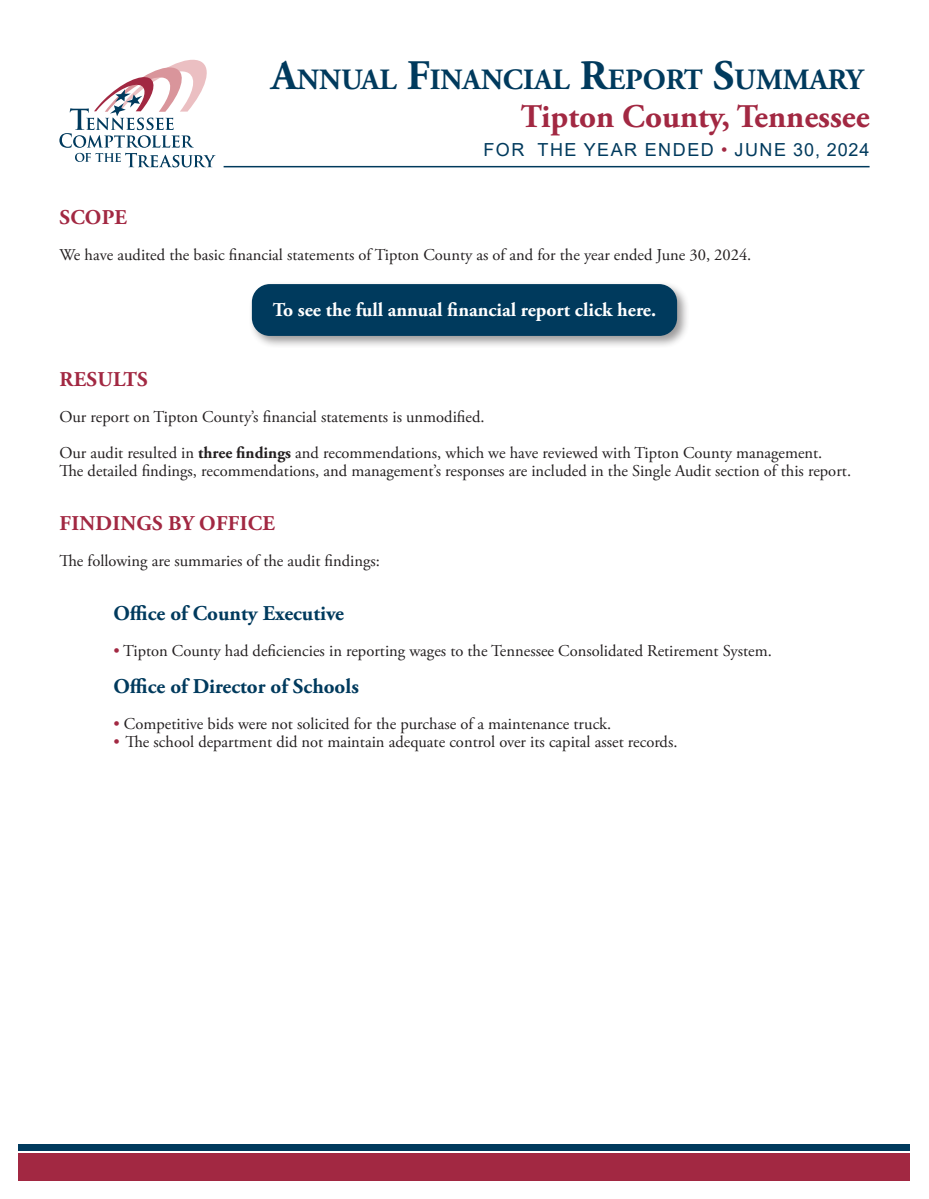
<style>
.page{position:relative;width:929px;height:1199px;background:#fff}
.page>*{position:absolute;margin:0;border:0;box-sizing:border-box;transform-origin:0 0}
.t1{font:700 33px "Adobe Garamond Pro";color:#a22842}
.t2{font:700 29.4px "Adobe Garamond Pro";color:#003a5d}
.t3{font:700 21px "Adobe Garamond Pro";color:#003a5d}
.t4{font:700 21px "Adobe Garamond Pro";letter-spacing:.015em;color:#a22842}
.t5{font:700 19.5px "Adobe Garamond Pro";color:#fff}
.t6{font:18px "Arial";letter-spacing:.085em;color:#003a5d}
.t7{font:16.5px "Adobe Garamond Pro";color:#231f20}
.s1{font-size:42px}
.s2{color:#a22842}
.s3{font-weight:700}
</style>
<div class="page">
<svg style="left:59px;top:60px;width:157px;height:107px"></svg>
<hr style="left:224px;top:166px;width:645px;height:1px;background:#003a5d">
<div style="left:19px;top:1153px;width:891px;height:27px;background:#a22842"></div>
<div style="left:19px;top:1144px;width:891px;height:6px;background:#003a5d"></div>
<div style="left:248px;top:281px;width:442px;height:68px;background:#231f20;opacity:.45"></div>
<div style="left:252px;top:284px;width:425px;height:52px;background:#003a5d;border-radius:18px"></div>
<p class="t2" style="left:271px;top:63px;width:593px"><span class="s1">A</span>NNUAL <span class="s1">F</span>INANCIAL <span class="s1">R</span>EPORT <span class="s1">S</span>UMMARY</p>
<p class="t1" style="left:521px;top:97px;width:350px">Tipton County, Tennessee</p>
<p class="t6" style="left:483px;top:138px;width:388px">FOR THE YEAR ENDED <span class="s2">•</span> JUNE 30, 2024</p>
<p class="t4" style="left:60px;top:206px;width:69px">SCOPE</p>
<p class="t7" style="left:59px;top:245px;width:693px">We have audited the basic financial statements of Tipton County as of and for the year ended June 30, 2024.</p>
<p class="t5" style="left:273px;top:299px;width:385px">To see the full annual financial report click here.</p>
<p class="t4" style="left:60px;top:368px;width:90px">RESULTS</p>
<p class="t7" style="left:59px;top:407px;width:427px">Our report on Tipton County’s financial statements is unmodified.</p>
<p class="t7" style="left:59px;top:443px;width:764px">Our audit resulted in <span class="s3">three findings</span> and recommendations, which we have reviewed with Tipton County management.</p>
<p class="t7" style="left:59px;top:461px;width:793px">The detailed findings, recommendations, and management’s responses are included in the Single Audit section of this report.</p>
<p class="t4" style="left:60px;top:512px;width:217px">FINDINGS BY OFFICE</p>
<p class="t7" style="left:59px;top:551px;width:322px">The following are summaries of the audit findings:</p>
<p class="t3" style="left:113px;top:602px;width:232px">Office of County Executive</p>
<p class="t7" style="left:113px;top:641px;width:660px"><span class="s2">•</span> Tipton County had deficiencies in reporting wages to the Tennessee Consolidated Retirement System.</p>
<p class="t3" style="left:113px;top:674px;width:247px">Office of Director of Schools</p>
<p class="t7" style="left:113px;top:713px;width:499px"><span class="s2">•</span> Competitive bids were not solicited for the purchase of a maintenance truck.</p>
<p class="t7" style="left:113px;top:731px;width:565px"><span class="s2">•</span> The school department did not maintain adequate control over its capital asset records.</p>
</div>
